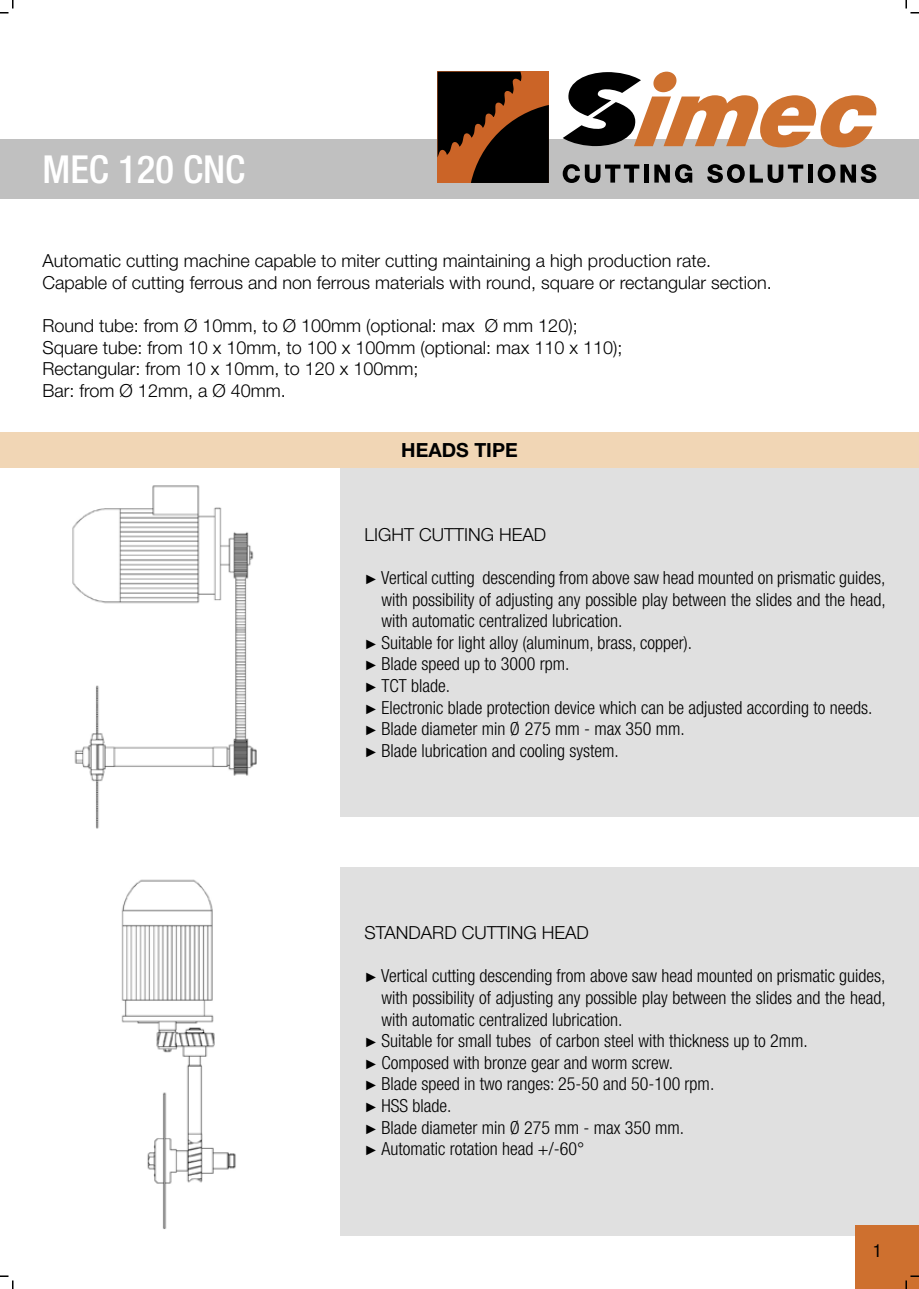
<style>
.page{position:relative;width:919px;height:1289px;background:#fff}
.page>*{position:absolute;margin:0;border:0;box-sizing:border-box;transform-origin:0 0}
.t1{font:500 condensed 38.55px "Helvetica Neue LT Std";color:#fff}
.t2{font:700 19.5px "Helvetica Neue LT Std";color:#000}
.t3{font:300 condensed 18px "Helvetica Neue LT Std";color:#000}
.t4{font:300 18px/21.6px "Helvetica Neue LT Std";color:#000}
.t5{font:condensed 18px "Helvetica Neue LT Std";color:#000}
.s1{font-family:"Arial";font-weight:700;font-stretch:normal;font-size:13.5px}
</style>
<div class="page">
<div style="left:340px;top:468px;width:578px;height:348px;background:#e0e0e0"></div>
<div style="left:340px;top:867px;width:578px;height:368px;background:#e0e0e0"></div>
<div style="left:0;top:432px;width:918px;height:36px;background:#f1d6b5"></div>
<div style="left:0;top:139px;width:918px;height:60px;background:#c0c0c0"></div>
<img style="left:72px;top:485px;width:185px;height:344px">
<img style="left:121px;top:879px;width:115px;height:350px">
<svg style="left:562px;top:164px;width:77px;height:19px"></svg>
<hr style="left:644px;top:164px;width:4px;height:19px;background:#000">
<svg style="left:654px;top:164px;width:38px;height:19px"></svg>
<svg style="left:707px;top:164px;width:96px;height:19px"></svg>
<div style="left:807px;top:164px;width:5px;height:19px;background:#000"></div>
<svg style="left:817px;top:164px;width:59px;height:19px"></svg>
<svg style="left:563px;top:72px;width:313px;height:75px"></svg>
<svg style="left:437px;top:72px;width:112px;height:111px"></svg>
<div style="left:855px;top:1225px;width:63px;height:63px;background:#ce702f"></div>
<svg style="left:0;top:0;width:14px;height:14px"></svg>
<svg style="left:905px;top:0;width:13px;height:14px"></svg>
<svg style="left:905px;top:1275px;width:13px;height:13px"></svg>
<svg style="left:0;top:1275px;width:14px;height:13px"></svg>
<h1 class="t1" style="left:43px;top:146px;width:204px">MEC 120 CNC</h1>
<p class="t4" style="left:43px;top:250px;width:730px">Automatic cutting machine capable to miter cutting maintaining a high production rate.<br>Capable of cutting ferrous and non ferrous materials with round, square or rectangular section.</p>
<p class="t4" style="left:43px;top:314px;width:581px">Round tube: from Ø 10mm, to Ø 100mm (optional: max Ø mm 120); Square tube: from 10 x 10mm, to 100 x 100mm (optional: max 110 x 110); Rectangular: from 10 x 10mm, to 120 x 100mm;<br>Bar: from Ø 12mm, a Ø 40mm.</p>
<p class="t2" style="left:401px;top:438px;width:118px">HEADS TIPE</p>
<p class="t4" style="left:364px;top:523px;width:183px">LIGHT CUTTING HEAD</p>
<p class="t3" style="left:364px;top:567px;width:522px"><span class="s1">►</span> Vertical cutting descending from above saw head mounted on prismatic guides,</p>
<p class="t3" style="left:381px;top:589px;width:505px">with possibility of adjusting any possible play between the slides and the head,</p>
<p class="t3" style="left:381px;top:610px;width:242px">with automatic centralized lubrication.</p>
<p class="t3" style="left:364px;top:632px;width:329px"><span class="s1">►</span> Suitable for light alloy (aluminum, brass, copper).</p>
<p class="t3" style="left:364px;top:653px;width:206px"><span class="s1">►</span> Blade speed up to 3000 rpm.</p>
<p class="t3" style="left:364px;top:675px;width:87px"><span class="s1">►</span> TCT blade.</p>
<p class="t3" style="left:364px;top:697px;width:509px"><span class="s1">►</span> Electronic blade protection device which can be adjusted according to needs.</p>
<p class="t3" style="left:364px;top:718px;width:322px"><span class="s1">►</span> Blade diameter min Ø 275 mm - max 350 mm.</p>
<p class="t3" style="left:364px;top:740px;width:256px"><span class="s1">►</span> Blade lubrication and cooling system.</p>
<p class="t4" style="left:364px;top:921px;width:226px">STANDARD CUTTING HEAD</p>
<p class="t3" style="left:364px;top:965px;width:522px"><span class="s1">►</span> Vertical cutting descending from above saw head mounted on prismatic guides,</p>
<p class="t3" style="left:381px;top:987px;width:505px">with possibility of adjusting any possible play between the slides and the head,</p>
<p class="t3" style="left:381px;top:1008px;width:242px">with automatic centralized lubrication.</p>
<p class="t3" style="left:364px;top:1030px;width:445px"><span class="s1">►</span> Suitable for small tubes of carbon steel with thickness up to 2mm.</p>
<p class="t3" style="left:364px;top:1052px;width:310px"><span class="s1">►</span> Composed with bronze gear and worm screw.</p>
<p class="t3" style="left:364px;top:1073px;width:351px"><span class="s1">►</span> Blade speed in two ranges: 25-50 and 50-100 rpm.</p>
<p class="t3" style="left:364px;top:1095px;width:89px"><span class="s1">►</span> HSS blade.</p>
<p class="t3" style="left:364px;top:1116px;width:321px"><span class="s1">►</span> Blade diameter min Ø 275 mm - max 350 mm.</p>
<p class="t3" style="left:364px;top:1138px;width:221px"><span class="s1">►</span> Automatic rotation head +/-60°</p>
<p class="t5" style="left:873px;top:1240px;width:10px">1</p>
</div>
